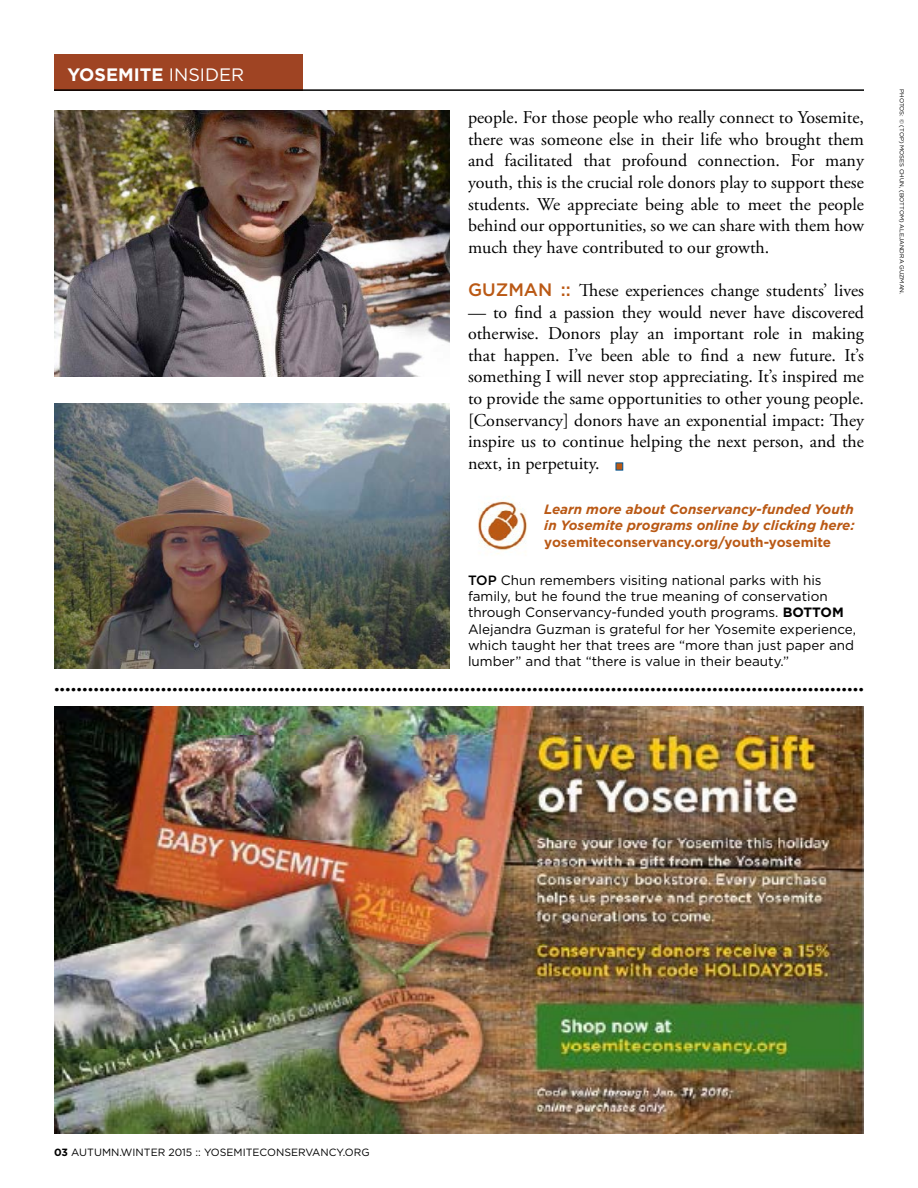
<style>
.page{position:relative;width:918px;height:1188px;background:#fff}
.page>*{position:absolute;margin:0;border:0;box-sizing:border-box;transform-origin:0 0}
.t1{font:700 22.5px "Times New Roman";color:#000}
.t2{font:18px/21.6px "Adobe Garamond Pro";color:#000;text-align:justify}
.t3{font:700 18px "Gotham";color:#fff}
.t4{font:13.5px/16.2px "Gotham";color:#000}
.t5{font:italic 700 13.5px/16.2px "Gotham";color:#ba5915}
.t6{font:700 13.5px "Gotham";color:#ba5915}
.t7{font:10.5px "Gotham";color:#000}
.t8{font:6px "Gotham";color:#000}
.s1{font-weight:400}
.s2{font-family:"Gotham";font-weight:500;color:#ba5915}
.s3{font-weight:500}
.s4{font-weight:700}
</style>
<div class="page">
<div style="left:54px;top:54px;width:248px;height:36px;background:#9f4423"></div>
<hr style="left:54px;top:89px;width:810px;height:2px;background:#000">
<div style="left:616px;top:463px;width:7px;height:7px;background:#ba5915;border:1px solid #005695"></div>
<img style="left:54px;top:111px;width:396px;height:266px">
<img style="left:54px;top:706px;width:810px;height:428px">
<img style="left:54px;top:403px;width:396px;height:266px">
<img style="left:477px;top:496px;width:50px;height:58px">
<p class="t3" style="left:68px;top:63px;width:178px">YOSEMITE <span class="s1">INSIDER</span></p>
<p class="t2" style="left:468px;top:107px;width:398px">people. For those people who really connect to Yosemite, there was someone else in their life who brought them and facilitated that profound connection. For many youth, this is the crucial role donors play to support these students. We appreciate being able to meet the people behind our opportunities, so we can share with them how much they have contributed to our growth.</p>
<p class="t2" style="left:468px;top:280px;width:397px"><span class="s2">GUZMAN ::</span> These experiences change students’ lives</p>
<p class="t2" style="left:468px;top:302px;width:398px">— to find a passion they would never have discovered otherwise. Donors play an important role in making that happen. I’ve been able to find a new future. It’s something I will never stop appreciating. It’s inspired me to provide the same opportunities to other young people. [Conservancy] donors have an exponential impact: They inspire us to continue helping the next person, and the next, in perpetuity.</p>
<p class="t5" style="left:544px;top:501px;width:312px">Learn more about Conservancy-funded Youth in Yosemite programs online by clicking here:</p>
<p class="t6" style="left:544px;top:533px;width:288px">yosemiteconservancy.org/youth-yosemite</p>
<p class="t4" style="left:468px;top:572px;width:390px"><span class="s3">TOP</span> Chun remembers visiting national parks with his family, but he found the true meaning of conservation through Conservancy-funded youth programs. <span class="s4">BOTTOM </span>Alejandra Guzman is grateful for her Yosemite experience, which taught her that trees are “more than just paper and lumber” and that “there is value in their beauty.”</p>
<p class="t1" style="left:54px;top:667px;width:811px">................................................................................................................................................</p>
<p class="t8" style="left:906px;top:89px;width:207px;rotate:90deg">PHOTOS: © (TOP) MOSES CHUN, (BOTTOM) ALEJANDRA GUZMAN.</p>
<p class="t7" style="left:54px;top:1146px;width:317px"><span class="s4">03</span> AUTUMN.WINTER 2015 :: YOSEMITECONSERVANCY.ORG</p>
</div>
